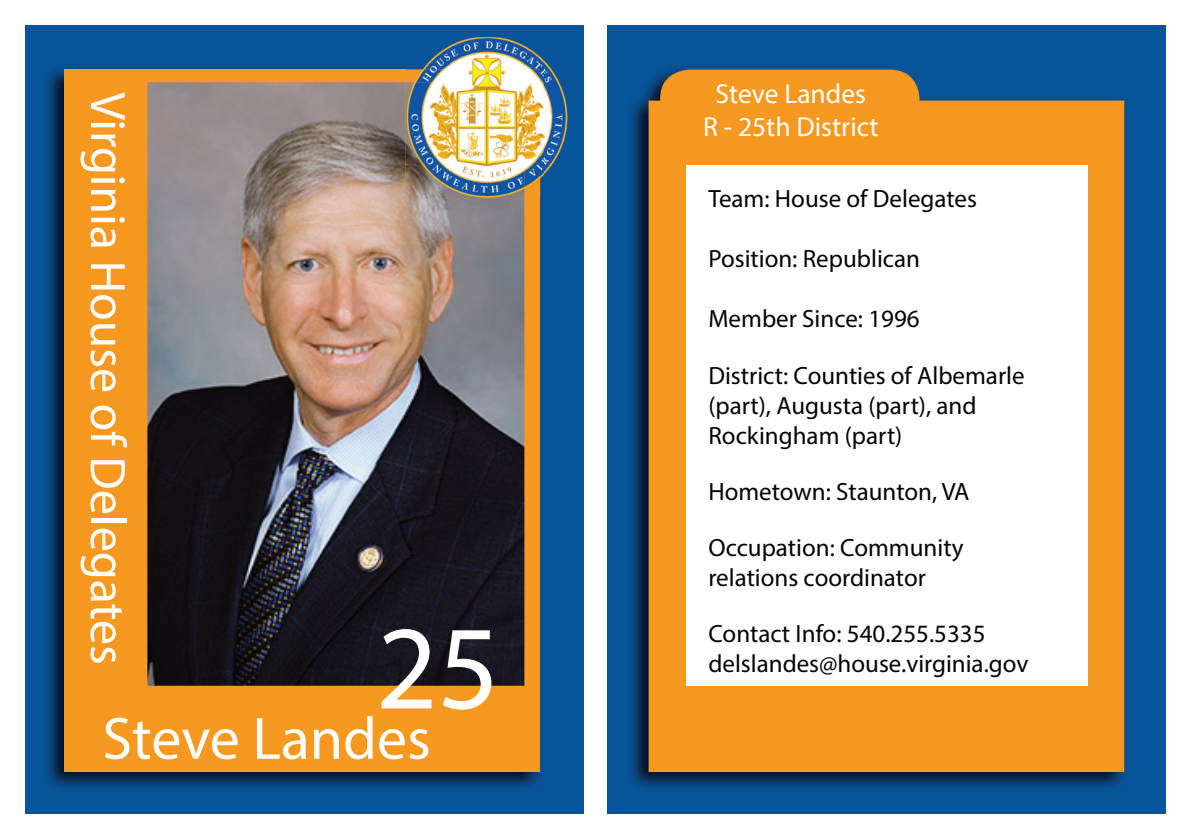
<style>
.page{position:relative;width:1188px;height:838px;background:#fff}
.page>*{position:absolute;margin:0;border:0;box-sizing:border-box;transform-origin:0 0}
.t1{font:120px "Myriad Pro";color:#fff}
.t2{font:60px "Myriad Pro";color:#fff}
.t3{font:50px "Myriad Pro";color:#fff}
.t4{font:27.5px/33px "Myriad Pro";color:#fff;text-align:center}
.t5{font:25px/30px "Myriad Pro";color:#040503}
</style>
<div class="page">
<div style="left:25px;top:25px;width:558px;height:788px;background:#07549a"></div>
<div style="left:608px;top:25px;width:558px;height:788px;background:#07549a"></div>
<img style="left:47px;top:68px;width:493px;height:720px">
<div style="left:65px;top:70px;width:475px;height:702px;background:#f79821"></div>
<img style="left:147px;top:82px;width:377px;height:603px">
<img style="left:437px;top:37px;width:131px;height:81px">
<img style="left:551px;top:118px;width:17px;height:49px">
<img style="left:405px;top:82px;width:119px;height:117px">
<img style="left:422px;top:54px;width:129px;height:129px">
<img style="left:631px;top:68px;width:494px;height:720px">
<svg style="left:648px;top:70px;width:476px;height:702px;background:#e99429"></svg>
<div style="left:686px;top:166px;width:401px;height:519px;background:#fff"></div>
<h3 class="t3" style="left:139px;top:92px;width:574px;rotate:90deg">Virginia House of Delegates</h3>
<h1 class="t1" style="left:376px;top:594px;width:125px">25</h1>
<h2 class="t2" style="left:102px;top:701px;width:330px">Steve Landes</h2>
<p class="t4" style="left:703px;top:77px;width:177px">Steve Landes<br>R - 25th District</p>
<p class="t5" style="left:708px;top:183px;width:270px">Team: House of Delegates</p>
<p class="t5" style="left:708px;top:243px;width:213px">Position: Republican</p>
<p class="t5" style="left:708px;top:303px;width:213px">Member Since: 1996</p>
<p class="t5" style="left:708px;top:360px;width:318px">District: Counties of Albemarle (part), Augusta (part), and<br>Rockingham (part)</p>
<p class="t5" style="left:708px;top:476px;width:263px">Hometown: Staunton, VA</p>
<p class="t5" style="left:708px;top:532px;width:257px">Occupation: Community relations coordinator</p>
<p class="t5" style="left:708px;top:618px;width:321px">Contact Info: 540.255.5335 delslandes@house.virginia.gov</p>
</div>
